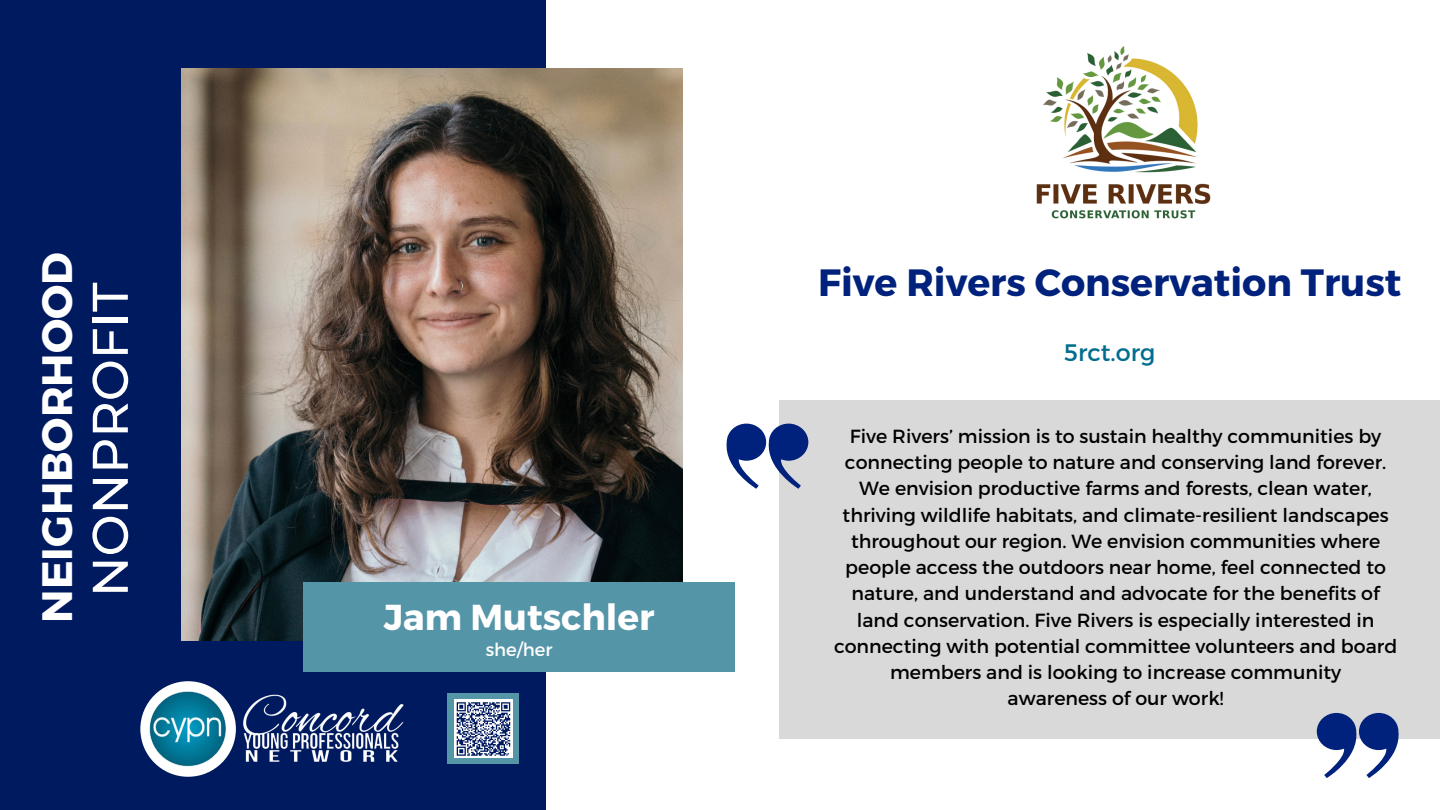
<style>
.page{position:relative;width:1440px;height:810px;background:#fff}
.page>*{position:absolute;margin:0;border:0;box-sizing:border-box;transform-origin:0 0}
.t1{font:500 50.1px "Montserrat";color:#fff}
.t2{font:700 42.5px "Montserrat";color:#fff}
.t3{font:700 38px "Montserrat";color:#00227c}
.t4{font:700 36px "Montserrat";color:#fff}
.t5{font:23.9px "Montserrat";color:#016e90}
.t6{font:19px/26.2px "Montserrat";color:#000;text-align:center}
.t7{font:18px "Montserrat";color:#fff}
</style>
<div class="page">
<div style="left:0;top:0;width:546px;height:810px;background:#001a60"></div>
<img style="left:182px;top:69px;width:500px;height:571px">
<div style="left:304px;top:582px;width:431px;height:90px;background:#5595a8"></div>
<img style="left:243px;top:694px;width:161px;height:68px">
<div style="left:140px;top:681px;width:96px;height:96px;background:#fff;border-radius:50%"></div>
<img style="left:149px;top:690px;width:78px;height:78px;border-radius:50%">
<div style="left:448px;top:694px;width:71px;height:70px;background:#5595a8"></div>
<div style="left:454px;top:700px;width:59px;height:58px;background:#fff"></div>
<svg style="left:456px;top:702px;width:55px;height:54px"></svg>
<div style="left:780px;top:400px;width:660px;height:338px;background:#d9d9d9"></div>
<svg style="left:1317px;top:713px;width:84px;height:65px"></svg>
<svg style="left:726px;top:424px;width:82px;height:65px"></svg>
<img style="left:1036px;top:46px;width:175px;height:173px">
<p class="t2" style="left:29px;top:623px;width:372px;rotate:-90deg">NEIGHBORHOOD</p>
<p class="t1" style="left:79px;top:597px;width:316px;rotate:-90deg">NONPROFIT</p>
<p class="t4" style="left:384px;top:593px;width:272px">Jam Mutschler</p>
<p class="t7" style="left:486px;top:638px;width:68px">she/her</p>
<p class="t3" style="left:818px;top:258px;width:585px">Five Rivers Conservation Trust</p>
<p class="t5" style="left:1064px;top:337px;width:93px">5rct.org</p>
<p class="t6" style="left:834px;top:422px;width:565px">Five Rivers’ mission is to sustain healthy communities by connecting people to nature and conserving land forever.<br>We envision productive farms and forests, clean water, thriving wildlife habitats, and climate-resilient landscapes throughout our region. We envision communities where people access the outdoors near home, feel connected to nature, and understand and advocate for the benefits of land conservation. Five Rivers is especially interested in connecting with potential committee volunteers and board members and is looking to increase community</p>
<p class="t6" style="left:1008px;top:685px;width:217px">awareness of our work!</p>
</div>
